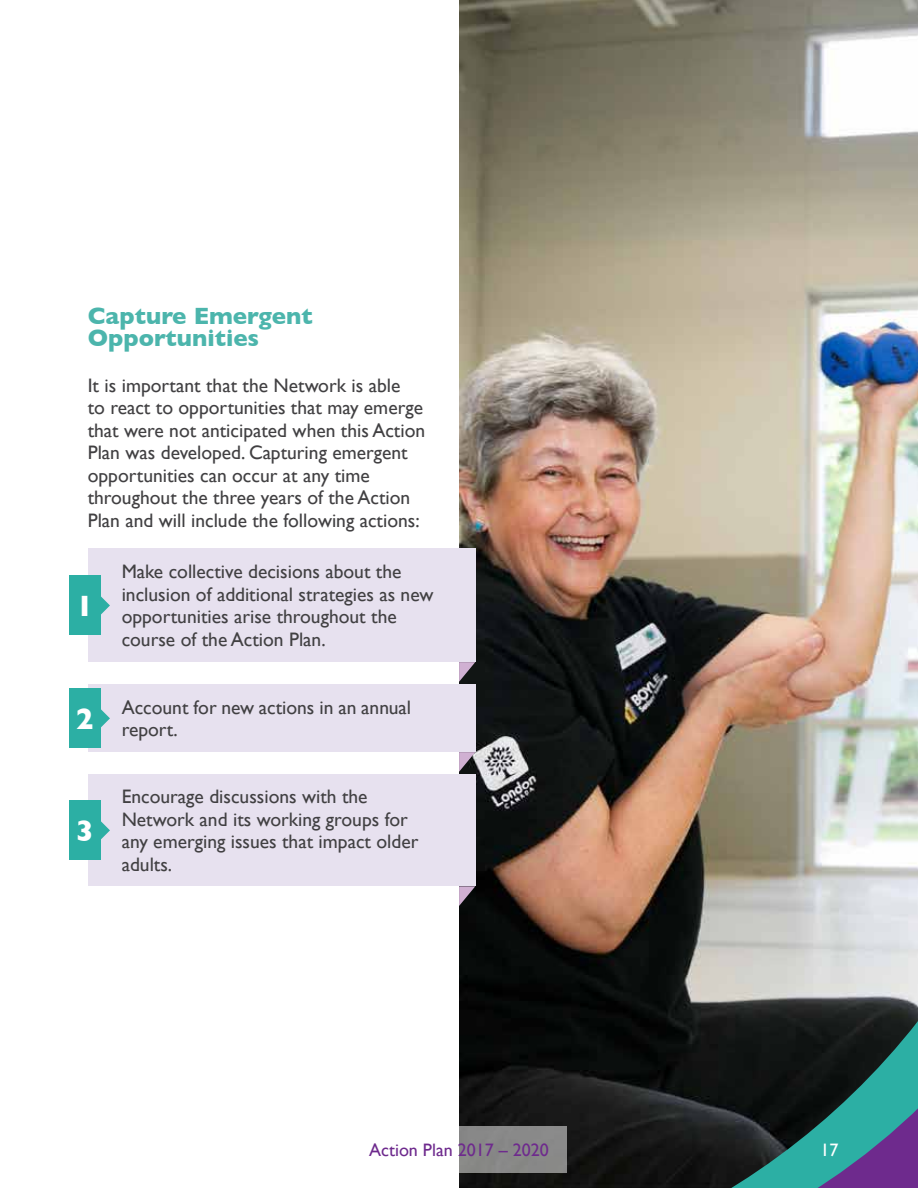
<style>
.page{position:relative;width:918px;height:1188px;background:#fff}
.page>*{position:absolute;margin:0;border:0;box-sizing:border-box;transform-origin:0 0}
.t1{font:700 30px "Gill Sans";color:#fff}
.t2{font:700 24px/22.5px "Gill Sans";color:#4cb5ac}
.t3{font:19.5px/22.5px "Gill Sans";color:#414042}
.t4{font:18px "Gill Sans";color:#6e2a8d}
.t5{font:18px "Gill Sans";color:#fff}
</style>
<div class="page">
<img style="left:459px;top:0;width:459px;height:1188px">
<svg style="left:459px;top:662px;width:16px;height:20px"></svg>
<svg style="left:459px;top:752px;width:16px;height:20px"></svg>
<svg style="left:459px;top:886px;width:16px;height:20px"></svg>
<div style="left:88px;top:549px;width:387px;height:113px;background:#e7e1ef"></div>
<div style="left:88px;top:685px;width:387px;height:67px;background:#e7e1ef"></div>
<div style="left:88px;top:774px;width:387px;height:112px;background:#e7e1ef"></div>
<div style="left:69px;top:576px;width:31px;height:59px;background:#2cafa4"></div>
<svg style="left:100px;top:596px;width:10px;height:19px"></svg>
<div style="left:69px;top:689px;width:31px;height:59px;background:#2cafa4"></div>
<svg style="left:100px;top:709px;width:10px;height:19px"></svg>
<div style="left:69px;top:801px;width:31px;height:59px;background:#2cafa4"></div>
<svg style="left:100px;top:821px;width:10px;height:19px"></svg>
<svg style="left:575px;top:896px;width:343px;height:292px;background:#4b5556"></svg>
<div style="left:459px;top:1127px;width:108px;height:46px;background:#898988"></div>
<p class="t2" style="left:88px;top:304px;width:227px">Capture Emergent<br>Opportunities</p>
<p class="t3" style="left:88px;top:373px;width:339px">It is important that the Network is able<br>to react to opportunities that may emerge that were not anticipated when this Action Plan was developed. Capturing emergent opportunities can occur at any time throughout the three years of the Action Plan and will include the following actions:</p>
<h1 class="t1" style="left:76px;top:588px;width:19px">1</h1>
<h1 class="t1" style="left:76px;top:701px;width:19px">2</h1>
<h1 class="t1" style="left:76px;top:813px;width:19px">3</h1>
<p class="t3" style="left:122px;top:560px;width:313px">Make collective decisions about the inclusion of additional strategies as new opportunities arise throughout the course of the Action Plan.</p>
<p class="t3" style="left:122px;top:696px;width:291px">Account for new actions in an annual report.</p>
<p class="t3" style="left:122px;top:785px;width:298px">Encourage discussions with the<br>Network and its working groups for any emerging issues that impact older adults.</p>
<p class="t4" style="left:369px;top:1139px;width:181px">Action Plan 2017 – 2020</p>
<p class="t5" style="left:820px;top:1139px;width:19px">17</p>
</div>
